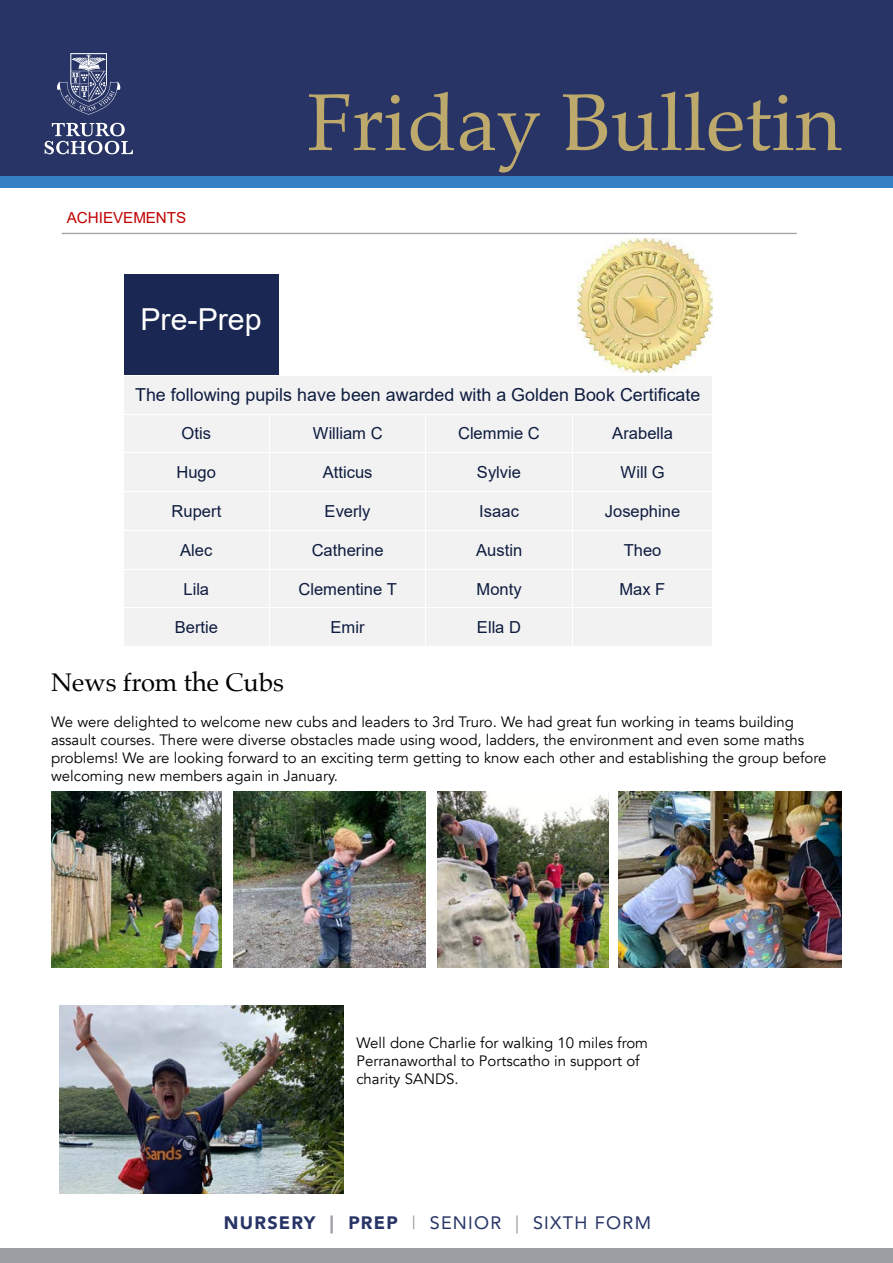
<style>
.page{position:relative;width:893px;height:1263px;background:#fff}
.page>*{position:absolute;margin:0;border:0;box-sizing:border-box;transform-origin:0 0}
.t1{font:80.55px "Palatino";color:#bda96c}
.t2{font:30.3px "Arial";color:#fff}
.t3{font:25.5px "Palatino";color:#000}
.t4{font:18px "Avenir";letter-spacing:.07em;color:#273465}
.t5{font:17.85px "Arial";color:#0e1c3f}
.t6{font:16.5px "Arial";color:#0e1c3f}
.t7{font:15.15px "Arial";letter-spacing:-.005em;color:#c00000}
.t8{font:15px/18px "Avenir";color:#000}
.s1{font-weight:900}
.s2{font-weight:900;color:#9b9ea2}
.s3{color:#9b9ea2}
</style>
<div class="page">
<div style="left:124px;top:274px;width:155px;height:101px;background:#192752"></div>
<div style="left:124px;top:376px;width:589px;height:38px;background:#f2f2f2"></div>
<div style="left:124px;top:414px;width:145px;height:39px;background:#f2f2f2"></div>
<div style="left:270px;top:414px;width:155px;height:39px;background:#f2f2f2"></div>
<div style="left:426px;top:414px;width:146px;height:39px;background:#f2f2f2"></div>
<div style="left:573px;top:414px;width:140px;height:39px;background:#f2f2f2"></div>
<hr style="left:124px;top:414px;width:145px;height:1px;background:#fff">
<hr style="left:270px;top:414px;width:155px;height:1px;background:#fff">
<hr style="left:426px;top:414px;width:146px;height:1px;background:#fff">
<hr style="left:573px;top:414px;width:140px;height:1px;background:#fff">
<div style="left:124px;top:453px;width:145px;height:38px;background:#f2f2f2"></div>
<div style="left:270px;top:453px;width:155px;height:38px;background:#f2f2f2"></div>
<div style="left:426px;top:453px;width:146px;height:38px;background:#f2f2f2"></div>
<div style="left:573px;top:453px;width:140px;height:38px;background:#f2f2f2"></div>
<hr style="left:124px;top:453px;width:145px;height:1px;background:#fff">
<hr style="left:270px;top:453px;width:155px;height:1px;background:#fff">
<hr style="left:426px;top:453px;width:146px;height:1px;background:#fff">
<hr style="left:573px;top:453px;width:140px;height:1px;background:#fff">
<div style="left:124px;top:492px;width:145px;height:38px;background:#f2f2f2"></div>
<div style="left:270px;top:492px;width:155px;height:38px;background:#f2f2f2"></div>
<div style="left:426px;top:492px;width:146px;height:38px;background:#f2f2f2"></div>
<div style="left:573px;top:492px;width:140px;height:38px;background:#f2f2f2"></div>
<div style="left:124px;top:531px;width:145px;height:38px;background:#f2f2f2"></div>
<div style="left:270px;top:531px;width:155px;height:38px;background:#f2f2f2"></div>
<div style="left:426px;top:531px;width:146px;height:38px;background:#f2f2f2"></div>
<div style="left:573px;top:531px;width:140px;height:38px;background:#f2f2f2"></div>
<div style="left:124px;top:569px;width:145px;height:38px;background:#f2f2f2"></div>
<div style="left:270px;top:569px;width:155px;height:38px;background:#f2f2f2"></div>
<div style="left:426px;top:569px;width:146px;height:38px;background:#f2f2f2"></div>
<div style="left:573px;top:569px;width:140px;height:38px;background:#f2f2f2"></div>
<hr style="left:124px;top:569px;width:145px;height:1px;background:#fff">
<hr style="left:270px;top:569px;width:155px;height:1px;background:#fff">
<hr style="left:426px;top:569px;width:146px;height:1px;background:#fff">
<hr style="left:573px;top:569px;width:140px;height:1px;background:#fff">
<div style="left:124px;top:608px;width:145px;height:38px;background:#f2f2f2"></div>
<div style="left:270px;top:608px;width:155px;height:38px;background:#f2f2f2"></div>
<div style="left:426px;top:608px;width:146px;height:38px;background:#f2f2f2"></div>
<div style="left:573px;top:608px;width:140px;height:38px;background:#f2f2f2"></div>
<hr style="left:62px;top:233px;width:735px;height:1px;background:#a5a5a5">
<img style="left:578px;top:239px;width:134px;height:134px">
<img style="left:60px;top:1005px;width:283px;height:189px">
<img style="left:234px;top:792px;width:191px;height:175px">
<img style="left:438px;top:792px;width:170px;height:175px">
<img style="left:618px;top:792px;width:224px;height:175px">
<img style="left:51px;top:792px;width:170px;height:175px">
<div style="left:0;top:175px;width:893px;height:13px;background:#3381c4"></div>
<div style="left:0;top:0;width:893px;height:175px;background:#273465"></div>
<svg style="left:45px;top:123px;width:88px;height:31px"></svg>
<svg style="left:57px;top:53px;width:64px;height:62px"></svg>
<div style="left:0;top:1248px;width:893px;height:15px;background:#9b9ea2"></div>
<p class="t7" style="left:67px;top:207px;width:121px">ACHIEVEMENTS</p>
<h2 class="t2" style="left:140px;top:299px;width:123px">Pre-Prep</h2>
<h1 class="t1" style="left:307px;top:56px;width:536px">Friday Bulletin</h1>
<p class="t5" style="left:135px;top:383px;width:567px">The following pupils have been awarded with a Golden Book Certificate</p>
<p class="t6" style="left:182px;top:422px;width:31px">Otis</p>
<p class="t6" style="left:313px;top:422px;width:71px">William C</p>
<p class="t6" style="left:458px;top:422px;width:83px">Clemmie C</p>
<p class="t6" style="left:612px;top:422px;width:62px">Arabella</p>
<p class="t6" style="left:177px;top:461px;width:41px">Hugo</p>
<p class="t6" style="left:323px;top:461px;width:51px">Atticus</p>
<p class="t6" style="left:477px;top:461px;width:45px">Sylvie</p>
<p class="t6" style="left:621px;top:461px;width:46px">Will G</p>
<p class="t6" style="left:172px;top:500px;width:51px">Rupert</p>
<p class="t6" style="left:325px;top:500px;width:47px">Everly</p>
<p class="t6" style="left:479px;top:500px;width:41px">Isaac</p>
<p class="t6" style="left:605px;top:500px;width:77px">Josephine</p>
<p class="t6" style="left:180px;top:539px;width:34px">Alec</p>
<p class="t6" style="left:312px;top:539px;width:73px">Catherine</p>
<p class="t6" style="left:476px;top:539px;width:48px">Austin</p>
<p class="t6" style="left:624px;top:539px;width:39px">Theo</p>
<p class="t6" style="left:183px;top:577px;width:27px">Lila</p>
<p class="t6" style="left:298px;top:577px;width:100px">Clementine T</p>
<p class="t6" style="left:477px;top:577px;width:47px">Monty</p>
<p class="t6" style="left:620px;top:577px;width:47px">Max F</p>
<p class="t6" style="left:175px;top:616px;width:45px">Bertie</p>
<p class="t6" style="left:331px;top:616px;width:36px">Emir</p>
<p class="t6" style="left:477px;top:616px;width:46px">Ella D</p>
<h3 class="t3" style="left:51px;top:661px;width:234px">News from the Cubs</h3>
<p class="t8" style="left:51px;top:713px;width:777px">We were delighted to welcome new cubs and leaders to 3rd Truro. We had great fun working in teams building assault courses. There were diverse obstacles made using wood, ladders, the environment and even some maths problems! We are looking forward to an exciting term getting to know each other and establishing the group before welcoming new members again in January.</p>
<p class="t8" style="left:356px;top:1034px;width:293px">Well done Charlie for walking 10 miles from<br>Perranaworthal to Portscatho in support of charity SANDS.</p>
<p class="t4" style="left:224px;top:1208px;width:429px"><span class="s1">NURSERY</span> <span class="s2">|</span> <span class="s1">PREP</span> <span class="s3">|</span> SENIOR <span class="s3">|</span> SIXTH FORM</p>
</div>
